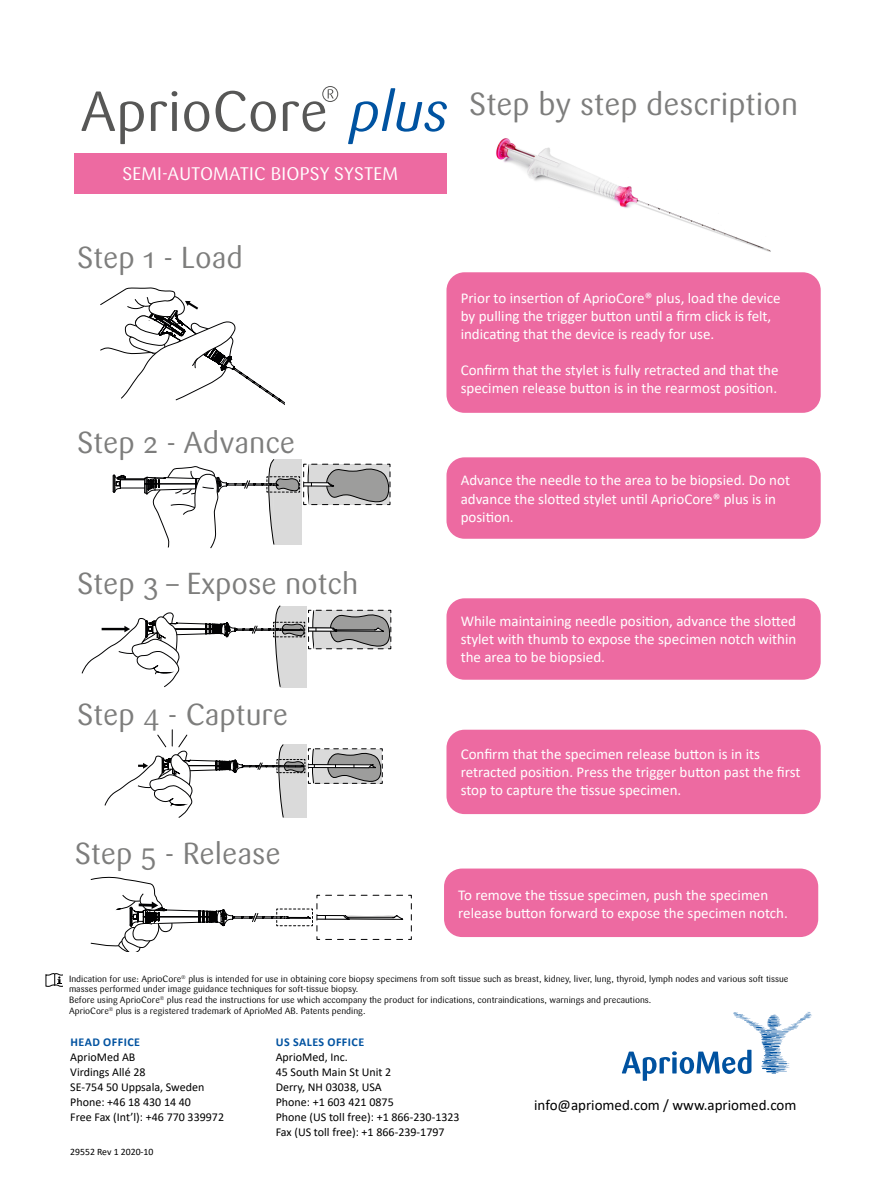
<style>
.page{position:relative;width:893px;height:1187px;background:#fff}
.page>*{position:absolute;margin:0;border:0;box-sizing:border-box;transform-origin:0 0}
.t1{font:31.5px "Sari OT";color:#7d7d7c}
.t2{font:30px "Sari OT";color:#7d7d7c}
.t3{font:18px "Sari OT";letter-spacing:.01em;color:#fff}
.t4{font:15px/18px "Calibri";color:#fff}
.t5{font:15px "Calibri";color:#000}
.t6{font:12px/15px "Calibri";color:#000}
.t7{font:700 12px "Calibri";letter-spacing:.04em;color:#0052a0}
.t8{font:9.75px "Calibri";color:#000}
.t9{font:9px/10.8px "Sari OT";color:#000}
</style>
<div class="page">
<svg style="left:81px;top:91px;width:63px;height:53px"></svg>
<svg style="left:151px;top:91px;width:26px;height:40px"></svg>
<svg style="left:184px;top:101px;width:25px;height:31px"></svg>
<svg style="left:216px;top:91px;width:29px;height:41px"></svg>
<svg style="left:251px;top:101px;width:25px;height:31px"></svg>
<svg style="left:283px;top:86px;width:55px;height:46px"></svg>
<svg style="left:348px;top:88px;width:99px;height:56px"></svg>
<div style="left:74px;top:154px;width:372px;height:40px;background:#ed6aa1"></div>
<svg style="left:46px;top:973px;width:17px;height:13px"></svg>
<svg style="left:622px;top:1012px;width:190px;height:68px"></svg>
<div style="left:446px;top:272px;width:375px;height:141px;background:#ed6aa1;border-radius:18px"></div>
<img style="left:496px;top:138px;width:275px;height:114px">
<svg style="left:100px;top:287px;width:184px;height:118px"></svg>
<svg style="left:113px;top:459px;width:278px;height:89px"></svg>
<svg style="left:82px;top:605px;width:310px;height:82px"></svg>
<div style="left:283px;top:744px;width:24px;height:74px;background:#dadada"></div>
<svg style="left:105px;top:729px;width:278px;height:88px"></svg>
<svg style="left:90px;top:876px;width:322px;height:75px"></svg>
<div style="left:446px;top:457px;width:375px;height:81px;background:#ed6aa1;border-radius:18px"></div>
<div style="left:446px;top:598px;width:375px;height:81px;background:#ed6aa1;border-radius:18px"></div>
<div style="left:446px;top:729px;width:375px;height:85px;background:#ed6aa1;border-radius:18px"></div>
<div style="left:444px;top:868px;width:374px;height:68px;background:#ed6aa1;border-radius:18px"></div>
<p class="t3" style="left:122px;top:162px;width:277px">SEMI-AUTOMATIC BIOPSY SYSTEM</p>
<h2 class="t2" style="left:77px;top:238px;width:167px">Step 1 - Load</h2>
<h2 class="t2" style="left:77px;top:422px;width:219px">Step 2 - Advance</h2>
<h2 class="t2" style="left:77px;top:563px;width:283px">Step 3 – Expose notch</h2>
<h2 class="t2" style="left:77px;top:695px;width:212px">Step 4 - Capture</h2>
<h2 class="t2" style="left:75px;top:833px;width:208px">Step 5 - Release</h2>
<h1 class="t1" style="left:469px;top:83px;width:330px">Step by step description</h1>
<p class="t4" style="left:461px;top:288px;width:322px">Prior to insertion of AprioCore® plus, load the device by pulling the trigger button until a firm click is felt, indicating that the device is ready for use.</p>
<p class="t4" style="left:461px;top:360px;width:319px">Confirm that the stylet is fully retracted and that the specimen release button is in the rearmost position.</p>
<p class="t4" style="left:461px;top:471px;width:331px">Advance the needle to the area to be biopsied. Do not advance the slotted stylet until AprioCore® plus is in position.</p>
<p class="t4" style="left:461px;top:612px;width:337px;text-align:justify">While maintaining needle position, advance the slotted stylet with thumb to expose the specimen notch within the area to be biopsied.</p>
<p class="t4" style="left:461px;top:744px;width:341px">Confirm that the specimen release button is in its retracted position. Press the trigger button past the first stop to capture the tissue specimen.</p>
<p class="t4" style="left:458px;top:885px;width:331px">To remove the tissue specimen, push the specimen release button forward to expose the specimen notch.</p>
<p class="t9" style="left:69px;top:972px;width:721px">Indication for use: AprioCore<sup>®</sup> plus is intended for use in obtaining core biopsy specimens from soft tissue such as breast, kidney, liver, lung, thyroid, lymph nodes and various soft tissue masses performed under image guidance techniques for soft-tissue biopsy.<br>Before using AprioCore<sup>®</sup> plus read the instructions for use which accompany the product for indications, contraindications, warnings and precautions.<br>AprioCore<sup>®</sup> plus is a registered trademark of AprioMed AB. Patents pending.</p>
<p class="t7" style="left:71px;top:1033px;width:71px">HEAD OFFICE</p>
<p class="t6" style="left:70px;top:1048px;width:155px">AprioMed AB<br>Virdings Allé 28<br>SE-754 50 Uppsala, Sweden<br>Phone: +46 18 430 14 40<br>Free Fax (Int’l): +46 770 339972</p>
<p class="t7" style="left:276px;top:1033px;width:90px">US SALES OFFICE</p>
<p class="t6" style="left:276px;top:1049px;width:185px">AprioMed, Inc.<br>45 South Main St Unit 2<br>Derry, NH 03038, USA<br>Phone: +1 603 421 0875<br>Phone (US toll free): +1 866-230-1323<br>Fax (US toll free): +1 866-239-1797</p>
<p class="t5" style="left:534px;top:1094px;width:264px">info@apriomed.com / www.apriomed.com</p>
<p class="t8" style="left:70px;top:1144px;width:85px">29552 Rev 1 2020-10</p>
</div>
